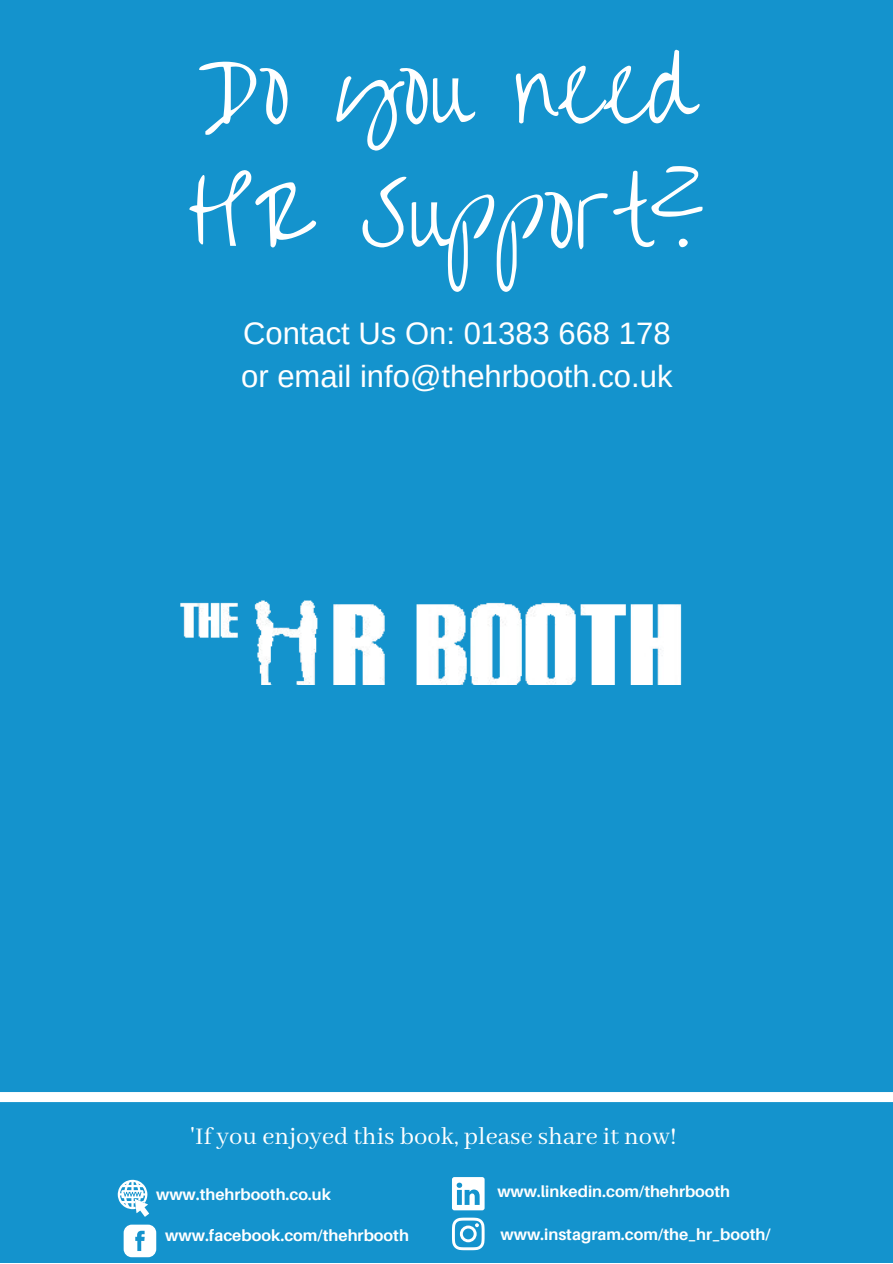
<style>
.page{position:relative;width:893px;height:1264px;background:#fff}
.page>*{position:absolute;margin:0;border:0;box-sizing:border-box;transform-origin:0 0}
.t1{font:88.5px/123.9px "Overthe Rainbow";color:#fff}
.t2{font:31.05px/42.8px "Arimo";color:#fff}
.t3{font:26.55px "Abhaya Libre";color:#fff}
.t4{font:700 15.9px "Aileron";color:#fff}
</style>
<div class="page">
<div style="left:0;top:0;width:892px;height:1262px;background:#1493cd"></div>
<img style="left:180px;top:600px;width:502px;height:84px">
<svg style="left:452px;top:1177px;width:32px;height:33px"></svg>
<svg style="left:124px;top:1224px;width:32px;height:33px"></svg>
<svg style="left:118px;top:1179px;width:31px;height:37px"></svg>
<svg style="left:452px;top:1217px;width:32px;height:33px"></svg>
<svg style="left:0;top:1092px;width:892px;height:10px;background:#fefefe"></svg>
<h1 class="t1" style="left:187px;top:31px;width:519px">Do you need<br>HR Support?</h1>
<h2 class="t2" style="left:241px;top:312px;width:433px">Contact Us On: 01383 668 178 or email info@thehrbooth.co.uk</h2>
<h3 class="t3" style="left:190px;top:1121px;width:488px">'If you enjoyed this book, please share it now!</h3>
<p class="t4" style="left:156px;top:1185px;width:176px">www.thehrbooth.co.uk</p>
<p class="t4" style="left:497px;top:1182px;width:234px">www.linkedin.com/thehrbooth</p>
<p class="t4" style="left:165px;top:1226px;width:245px">www.facebook.com/thehrbooth</p>
<p class="t4" style="left:500px;top:1225px;width:271px">www.instagram.com/the_hr_booth/</p>
</div>
